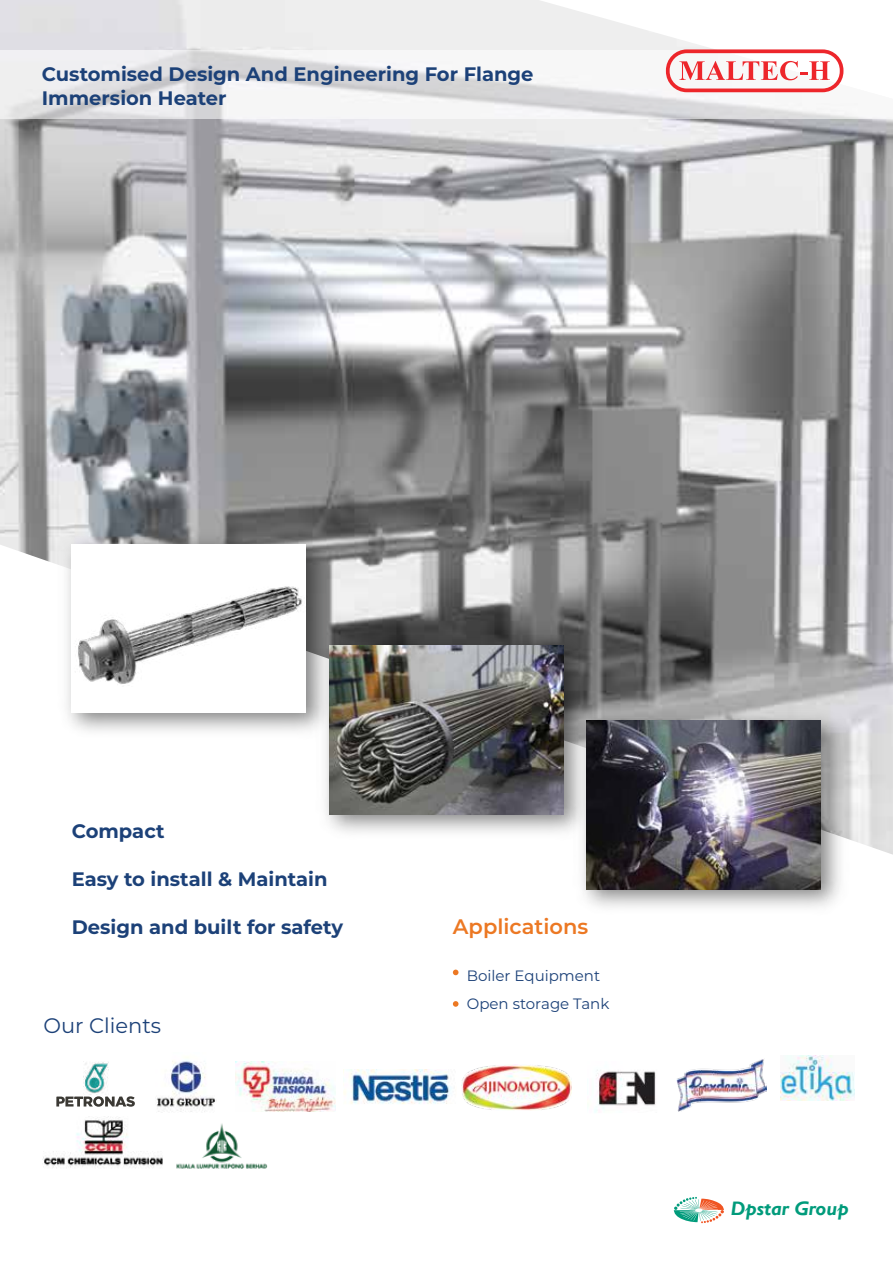
<style>
.page{position:relative;width:893px;height:1263px;background:#fff}
.page>*{position:absolute;margin:0;border:0;box-sizing:border-box;transform-origin:0 0}
.t1{font:600 21px "Montserrat";color:#ec7823}
.t2{font:21px "Montserrat";color:#1c4178}
.t3{font:700 19.5px/23.4px "Montserrat";color:#1c4178}
.t4{font:italic 700 19.5px "Gill Sans";color:#009b7b}
.t5{font:15px/28.3px "Montserrat";color:#1c4178}
</style>
<div class="page">
<img style="left:0;top:0;width:893px;height:855px">
<svg style="left:0;top:50px;width:893px;height:68px;fill:#f0f0f2"></svg>
<svg style="left:453px;top:969px;width:5px;height:6px"></svg>
<svg style="left:453px;top:1001px;width:5px;height:6px"></svg>
<img style="left:311px;top:626px;width:286px;height:220px">
<img style="left:329px;top:646px;width:234px;height:168px">
<img style="left:568px;top:701px;width:286px;height:207px">
<img style="left:586px;top:721px;width:234px;height:168px">
<img style="left:54px;top:525px;width:285px;height:220px">
<div style="left:72px;top:545px;width:234px;height:168px;background:#fff"></div>
<img style="left:66px;top:578px;width:243px;height:109px">
<img style="left:594px;top:1070px;width:62px;height:43px">
<img style="left:676px;top:1059px;width:90px;height:53px">
<svg style="left:56px;top:1096px;width:79px;height:11px"></svg>
<img style="left:83px;top:1062px;width:25px;height:32px">
<img style="left:176px;top:1123px;width:92px;height:46px">
<img style="left:236px;top:1062px;width:99px;height:50px">
<img style="left:461px;top:1065px;width:111px;height:45px">
<img style="left:43px;top:1116px;width:120px;height:52px">
<img style="left:344px;top:1070px;width:108px;height:34px">
<img style="left:781px;top:1055px;width:73px;height:46px">
<img style="left:157px;top:1057px;width:58px;height:55px">
<svg style="left:666px;top:49px;width:177px;height:43px"></svg>
<svg style="left:674px;top:1197px;width:50px;height:26px"></svg>
<p class="t3" style="left:42px;top:62px;width:493px">Customised Design And Engineering For Flange<br>Immersion Heater</p>
<p class="t3" style="left:72px;top:818px;width:94px">Compact</p>
<p class="t3" style="left:72px;top:866px;width:257px">Easy to install &amp; Maintain</p>
<p class="t3" style="left:72px;top:914px;width:273px">Design and built for safety</p>
<p class="t2" style="left:43px;top:1011px;width:119px">Our Clients</p>
<p class="t1" style="left:453px;top:911px;width:137px">Applications</p>
<p class="t5" style="left:467px;top:961px;width:144px">Boiler Equipment<br>Open storage Tank</p>
<p class="t4" style="left:731px;top:1197px;width:120px">Dpstar Group</p>
</div>
